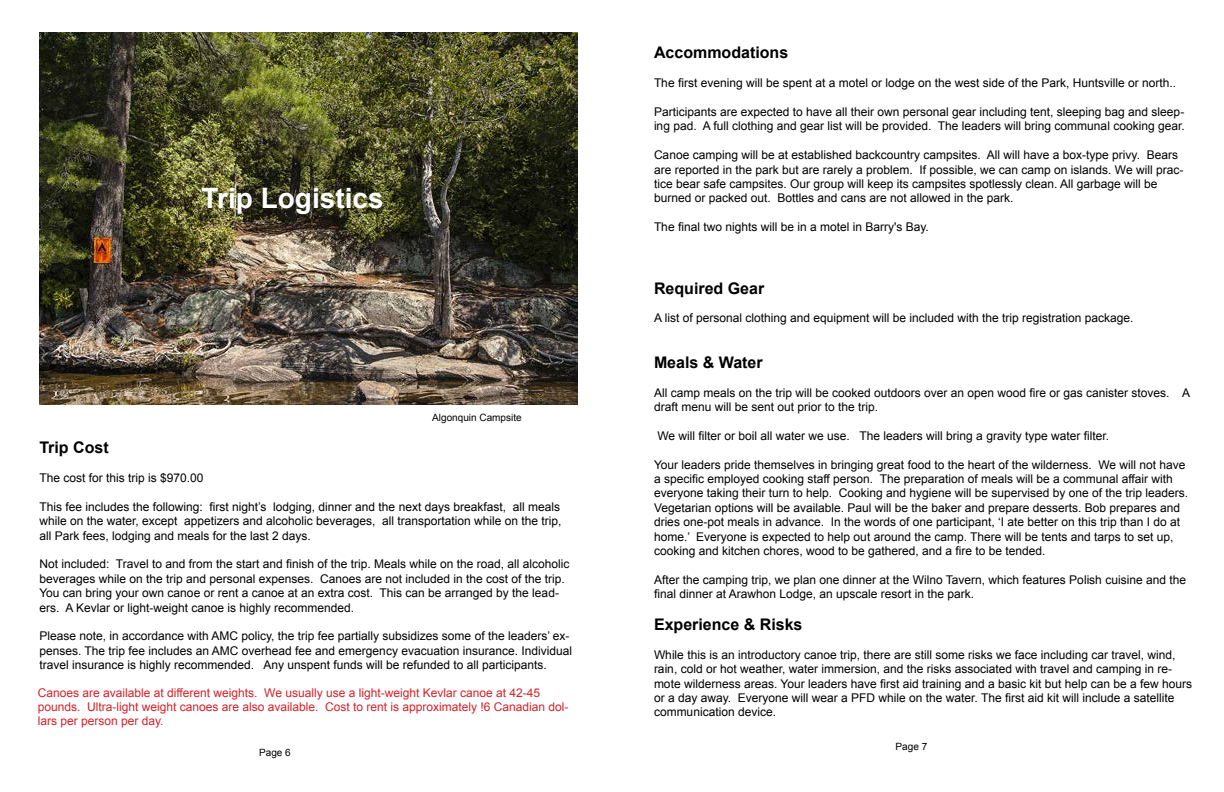
<style>
.page{position:relative;width:1224px;height:792px;background:#fff}
.page>*{position:absolute;margin:0;border:0;box-sizing:border-box;transform-origin:0 0}
.t1{font:700 28px "Arial";color:#fff}
.t2{font:700 16px "Arial";color:#000}
.t3{font:12px/14.4px "Arial";color:#000}
.t4{font:12px/14.4px "Arial";color:#d2232a}
.t5{font:10px "Arial";color:#000}
</style>
<div class="page">
<img style="left:39px;top:32px;width:539px;height:373px">
<h1 class="t1" style="left:202px;top:180px;width:184px">Trip Logistics</h1>
<p class="t5" style="left:432px;top:411px;width:91px">Algonquin Campsite</p>
<h2 class="t2" style="left:39px;top:437px;width:71px">Trip Cost</h2>
<p class="t3" style="left:39px;top:471px;width:166px">The cost for this trip is $970.00</p>
<p class="t3" style="left:39px;top:500px;width:524px">This fee includes the following: first night’s lodging, dinner and the next days breakfast, all meals while on the water, except appetizers and alcoholic beverages, all transportation while on the trip, all Park fees, lodging and meals for the last 2 days.</p>
<p class="t3" style="left:39px;top:557px;width:532px">Not included: Travel to and from the start and finish of the trip. Meals while on the road, all alcoholic beverages while on the trip and personal expenses. Canoes are not included in the cost of the trip.<br>You can bring your own canoe or rent a canoe at an extra cost. This can be arranged by the lead&shy;ers. A Kevlar or light-weight canoe is highly recommended.</p>
<p class="t3" style="left:39px;top:629px;width:534px">Please note, in accordance with AMC policy, the trip fee partially subsidizes some of the leaders’ ex&shy;penses. The trip fee includes an AMC overhead fee and emergency evacuation insurance. Individual travel insurance is highly recommended. Any unspent funds will be refunded to all participants.</p>
<p class="t4" style="left:38px;top:685px;width:532px">Canoes are available at different weights. We usually use a light-weight Kevlar canoe at 42-45 pounds. Ultra-light weight canoes are also available. Cost to rent is approximately !6 Canadian dol&shy;lars per person per day.</p>
<p class="t5" style="left:259px;top:746px;width:33px">Page 6</p>
<h2 class="t2" style="left:654px;top:42px;width:136px">Accommodations</h2>
<p class="t3" style="left:654px;top:76px;width:524px">The first evening will be spent at a motel or lodge on the west side of the Park, Huntsville or north..</p>
<p class="t3" style="left:654px;top:105px;width:532px">Participants are expected to have all their own personal gear including tent, sleeping bag and sleep&shy;ing pad. A full clothing and gear list will be provided. The leaders will bring communal cooking gear.</p>
<p class="t3" style="left:654px;top:148px;width:531px">Canoe camping will be at established backcountry campsites. All will have a box-type privy. Bears are reported in the park but are rarely a problem. If possible, we can camp on islands. We will prac&shy;tice bear safe campsites. Our group will keep its campsites spotlessly clean. All garbage will be burned or packed out. Bottles and cans are not allowed in the park.</p>
<p class="t3" style="left:654px;top:220px;width:276px">The final two nights will be in a motel in Barry's Bay.</p>
<h2 class="t2" style="left:654px;top:277px;width:112px">Required Gear</h2>
<p class="t3" style="left:654px;top:311px;width:481px">A list of personal clothing and equipment will be included with the trip registration package.</p>
<h2 class="t2" style="left:654px;top:351px;width:110px">Meals &amp; Water</h2>
<p class="t3" style="left:654px;top:385px;width:538px">All camp meals on the trip will be cooked outdoors over an open wood fire or gas canister stoves. A draft menu will be sent out prior to the trip.</p>
<p class="t3" style="left:657px;top:428px;width:453px">We will filter or boil all water we use. The leaders will bring a gravity type water filter.</p>
<p class="t3" style="left:654px;top:457px;width:536px">Your leaders pride themselves in bringing great food to the heart of the wilderness. We will not have a specific employed cooking staff person. The preparation of meals will be a communal affair with everyone taking their turn to help. Cooking and hygiene will be supervised by one of the trip leaders.<br>Vegetarian options will be available. Paul will be the baker and prepare desserts. Bob prepares and dries one-pot meals in advance. In the words of one participant, ‘I ate better on this trip than I do at home.’ Everyone is expected to help out around the camp. There will be tents and tarps to set up, cooking and kitchen chores, wood to be gathered, and a fire to be tended.</p>
<p class="t3" style="left:654px;top:572px;width:534px">After the camping trip, we plan one dinner at the Wilno Tavern, which features Polish cuisine and the final dinner at Arawhon Lodge, an upscale resort in the park.</p>
<h2 class="t2" style="left:654px;top:614px;width:150px">Experience &amp; Risks</h2>
<p class="t3" style="left:654px;top:648px;width:540px">While this is an introductory canoe trip, there are still some risks we face including car travel, wind, rain, cold or hot weather, water immersion, and the risks associated with travel and camping in re&shy;mote wilderness areas. Your leaders have first aid training and a basic kit but help can be a few hours or a day away. Everyone will wear a PFD while on the water. The first aid kit will include a satellite communication device.</p>
<p class="t5" style="left:896px;top:740px;width:33px">Page 7</p>
</div>
